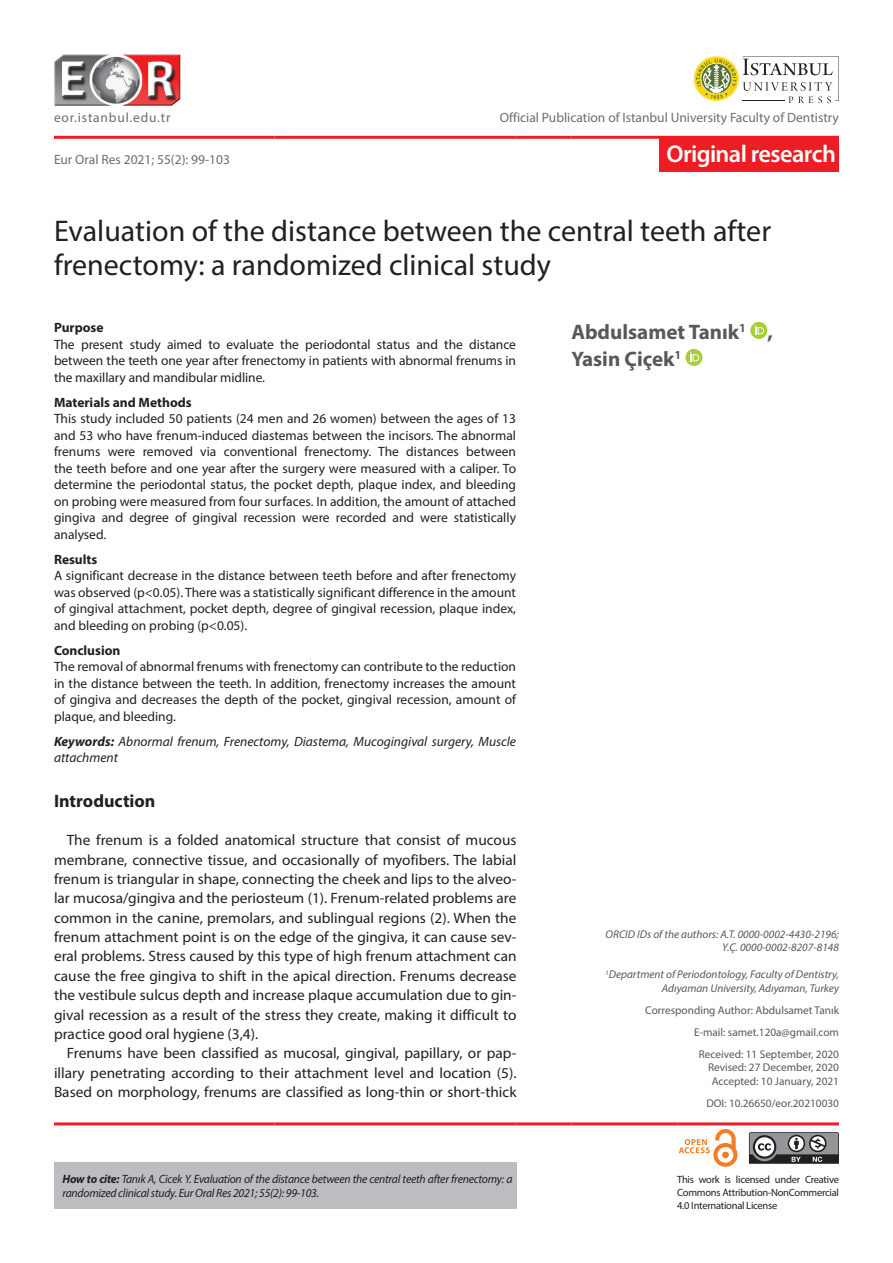
<style>
.page{position:relative;width:893px;height:1263px;background:#fff}
.page>*{position:absolute;margin:0;border:0;box-sizing:border-box;transform-origin:0 0}
.t1{font:30px/34.5px "Myriad Pro";color:#231f20}
.t2{font:600 24.3px "Myriad Pro";letter-spacing:-.025em;color:#fff}
.t3{font:700 21px/27px "Myriad Pro";color:#57585a}
.t4{font:700 18px "Myriad Pro";color:#231f20}
.t5{font:15px/19.4px "Myriad Pro";color:#231f20;text-align:justify}
.t6{font:13.5px/16.5px "Myriad Pro";color:#231f20;text-align:justify}
.t7{font:13.5px "Myriad Pro";color:#6c6d70}
.t8{font:italic 13.5px/16.5px "Myriad Pro";color:#231f20}
.t9{font:700 13.5px "Myriad Pro";color:#231f20}
.t10{font:13.5px "Myriad Pro";letter-spacing:.06em;color:#6c6d70}
.t11{font:italic 12px/14.4px "Myriad Pro";letter-spacing:-.02em;color:#231f20}
.t12{font:11.25px/22px "Myriad Pro";color:#57585a;text-align:right}
.t13{font:italic 11.25px/13.5px "Myriad Pro";color:#57585a;text-align:right}
.t14{font:10.5px/12.6px "Myriad Pro";letter-spacing:-.025em;color:#231f20;text-align:justify}
.s1{font-weight:700}
</style>
<div class="page">
<div style="left:659px;top:137px;width:180px;height:34px;background:#ee1d23"></div>
<div style="left:54px;top:1162px;width:463px;height:46px;background:#bcbdc0"></div>
<hr style="left:54px;top:136px;width:220px;height:3px;background:#ee1d23">
<hr style="left:274px;top:136px;width:243px;height:3px;background:#ee1d23">
<hr style="left:517px;top:136px;width:54px;height:3px;background:#ee1d23">
<hr style="left:571px;top:136px;width:88px;height:3px;background:#ee1d23">
<hr style="left:659px;top:136px;width:18px;height:3px;background:#ee1d23">
<hr style="left:677px;top:136px;width:162px;height:3px;background:#ee1d23">
<hr style="left:571px;top:1122px;width:88px;height:3px;background:#ee1d23">
<hr style="left:659px;top:1122px;width:18px;height:3px;background:#ee1d23">
<hr style="left:677px;top:1122px;width:162px;height:3px;background:#ee1d23">
<hr style="left:54px;top:1122px;width:220px;height:3px;background:#ee1d23">
<hr style="left:274px;top:1122px;width:243px;height:3px;background:#ee1d23">
<hr style="left:517px;top:1122px;width:54px;height:3px;background:#ee1d23">
<img style="left:54px;top:54px;width:127px;height:51px">
<svg style="left:694px;top:56px;width:145px;height:47px"></svg>
<svg style="left:750px;top:322px;width:17px;height:17px"></svg>
<svg style="left:755px;top:325px;width:9px;height:9px"></svg>
<svg style="left:685px;top:349px;width:17px;height:17px"></svg>
<svg style="left:690px;top:352px;width:9px;height:9px"></svg>
<svg style="left:749px;top:1132px;width:90px;height:32px;background:#787779"></svg>
<svg style="left:679px;top:1129px;width:58px;height:38px"></svg>
<p class="t10" style="left:54px;top:110px;width:118px">eor.istanbul.edu.tr</p>
<p class="t7" style="left:500px;top:110px;width:341px">Official Publication of Istanbul University Faculty of Dentistry</p>
<p class="t7" style="left:54px;top:152px;width:177px">Eur Oral Res 2021; 55(2): 99-103</p>
<h2 class="t2" style="left:666px;top:138px;width:171px">Original research</h2>
<h1 class="t1" style="left:54px;top:213px;width:719px">Evaluation of the distance between the central teeth after frenectomy: a randomized clinical study</h1>
<p class="t9" style="left:54px;top:319px;width:51px">Purpose</p>
<p class="t6" style="left:54px;top:335px;width:464px">The present study aimed to evaluate the periodontal status and the distance between the teeth one year after frenectomy in patients with abnormal frenums in the maxillary and mandibular midline.</p>
<p class="t9" style="left:54px;top:393px;width:139px">Materials and Methods</p>
<p class="t6" style="left:54px;top:410px;width:464px">This study included 50 patients (24 men and 26 women) between the ages of 13 and 53 who have frenum-induced diastemas between the incisors. The abnormal frenums were removed via conventional frenectomy. The distances between the teeth before and one year after the surgery were measured with a caliper. To determine the periodontal status, the pocket depth, plaque index, and bleeding on probing were measured from four surfaces. In addition, the amount of attached gingiva and degree of gingival recession were recorded and were statistically analysed.</p>
<p class="t9" style="left:54px;top:550px;width:45px">Results</p>
<p class="t6" style="left:54px;top:567px;width:464px">A significant decrease in the distance between teeth before and after frenectomy was observed (p&lt;0.05). There was a statistically significant difference in the amount of gingival attachment, pocket depth, degree of gingival recession, plaque index, and bleeding on probing (p&lt;0.05).</p>
<p class="t9" style="left:54px;top:641px;width:68px">Conclusion</p>
<p class="t6" style="left:54px;top:658px;width:464px">The removal of abnormal frenums with frenectomy can contribute to the reduction in the distance between the teeth. In addition, frenectomy increases the amount of gingiva and decreases the depth of the pocket, gingival recession, amount of plaque, and bleeding.</p>
<p class="t8" style="left:54px;top:732px;width:464px"><span class="s1">Keywords:</span> Abnormal frenum, Frenectomy, Diastema, Mucogingival surgery, Muscle attachment</p>
<h3 class="t4" style="left:54px;top:789px;width:103px">Introduction</h3>
<p class="t5" style="left:54px;top:830px;width:464px;text-indent:13px">The frenum is a folded anatomical structure that consist of mucous membrane, connective tissue, and occasionally of myofibers. The labial frenum is triangular in shape, connecting the cheek and lips to the alveo&shy;lar mucosa/gingiva and the periosteum (1). Frenum-related problems are common in the canine, premolars, and sublingual regions (2). When the frenum attachment point is on the edge of the gingiva, it can cause sev&shy;eral problems. Stress caused by this type of high frenum attachment can cause the free gingiva to shift in the apical direction. Frenums decrease the vestibule sulcus depth and increase plaque accumulation due to gin&shy;gival recession as a result of the stress they create, making it difficult to practice good oral hygiene (3,4).</p>
<p class="t5" style="left:54px;top:1043px;width:464px;text-indent:13px">Frenums have been classified as mucosal, gingival, papillary, or pap&shy;illary penetrating according to their attachment level and location (5).<br>Based on morphology, frenums are classified as long-thin or short-thick</p>
<h3 class="t3" style="left:571px;top:318px;width:203px">Abdulsamet Tanık<sup>1</sup> ,<br>Yasin Çiçek<sup>1</sup></h3>
<p class="t13" style="left:605px;top:927px;width:235px">ORCID IDs of the authors: A.T. 0000-0002-4430-2196;<br>Y.Ç. 0000-0002-8207-8148</p>
<p class="t13" style="left:605px;top:968px;width:235px"><sup>1</sup>Department of Periodontology, Faculty of Dentistry,<br>Adıyaman University, Adıyaman, Turkey</p>
<p class="t12" style="left:645px;top:999px;width:195px">Corresponding Author: Abdulsamet Tanık<br>E-mail: samet.120a@gmail.com<br>Received: 11 September, 2020</p>
<p class="t12" style="left:708px;top:1061px;width:132px;line-height:13.5px;text-align:center">Revised: 27 December, 2020<br>Accepted: 10 January, 2021</p>
<p class="t12" style="left:706px;top:1092px;width:134px">DOI: 10.26650/eor.20210030</p>
<p class="t11" style="left:63px;top:1171px;width:452px"><span class="s1">How to cite:</span> Tanık A, Cicek Y. Evaluation of the distance between the central teeth after frenectomy: a randomized clinical study. Eur Oral Res 2021; 55(2): 99-103.</p>
<p class="t14" style="left:677px;top:1173px;width:163px">This work is licensed under Creative Commons Attribution-NonCommercial 4.0 International License</p>
</div>
